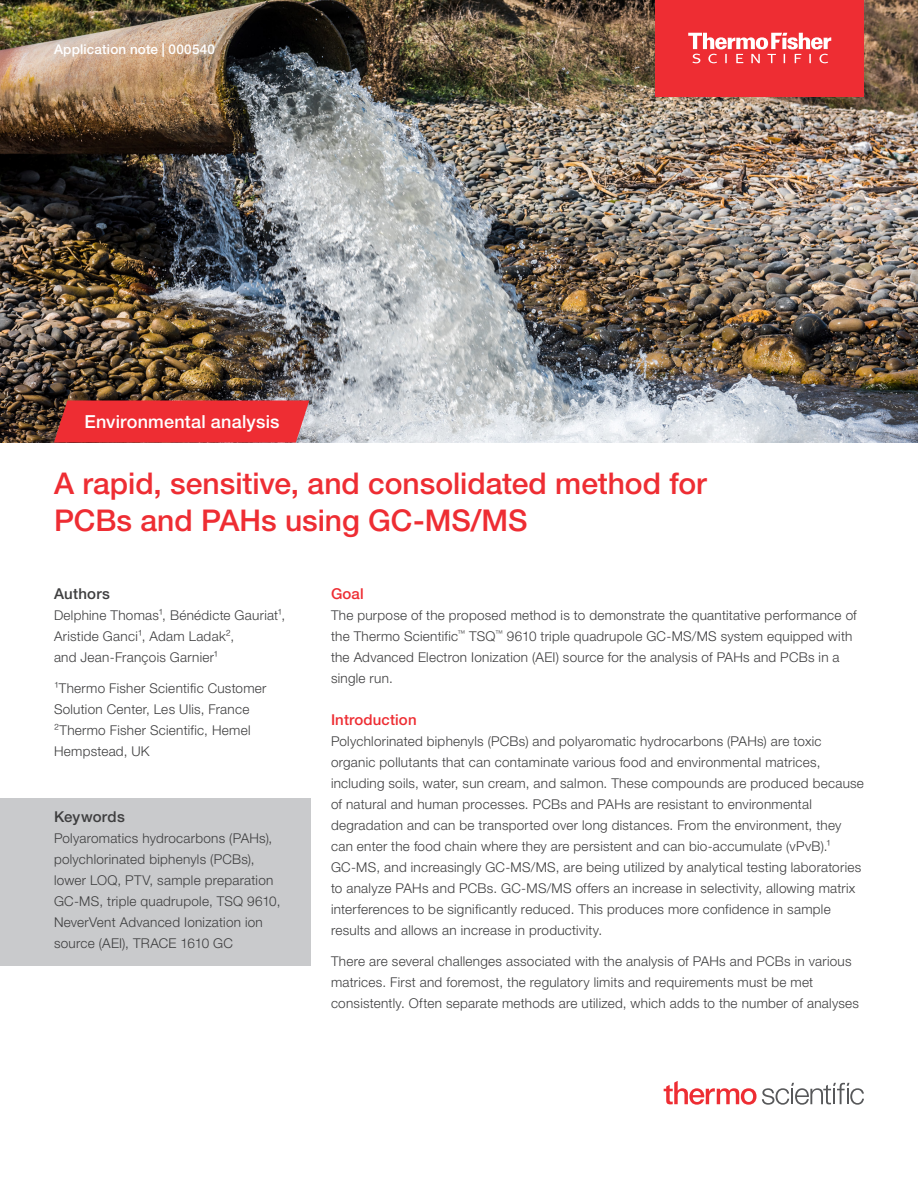
<style>
.page{position:relative;width:918px;height:1188px;background:#fff}
.page>*{position:absolute;margin:0;border:0;box-sizing:border-box;transform-origin:0 0}
.t1{font:500 30px/37.5px "Helvetica Neue LTW1 G";color:#ee2d33}
.t2{font:500 18px "Helvetica Neue LTW1 G";letter-spacing:.01em;color:#fff}
.t3{font:500 15px "Helvetica Neue LTW1 G";letter-spacing:.01em;color:#ee2d33}
.t4{font:500 15px "Helvetica Neue LTW1 G";letter-spacing:.02em;color:#3e3e3f}
.t5{font:300 13.5px/21px "Helvetica Neue LTW1 G";letter-spacing:.02em;color:#3e3e3f}
.t6{font:500 13.5px "Helvetica Neue LTW1 G";letter-spacing:.015em;color:#fff}
</style>
<div class="page">
<div style="left:0;top:798px;width:310px;height:167px;background:#c9cacc"></div>
<img style="left:0;top:0;width:918px;height:442px">
<svg style="left:54px;top:400px;width:255px;height:42px;background:#e63136"></svg>
<div style="left:656px;top:0;width:208px;height:96px;background:#ee2d33"></div>
<svg style="left:688px;top:33px;width:143px;height:30px"></svg>
<svg style="left:664px;top:1081px;width:200px;height:24px"></svg>
<p class="t6" style="left:54px;top:41px;width:162px">Application note | 000540</p>
<h2 class="t2" style="left:84px;top:411px;width:197px">Environmental analysis</h2>
<h1 class="t1" style="left:54px;top:465px;width:654px">A rapid, sensitive, and consolidated method for<br>PCBs and PAHs using GC-MS/MS</h1>
<p class="t4" style="left:54px;top:584px;width:58px">Authors</p>
<p class="t5" style="left:54px;top:604px;width:233px">Delphine Thomas¹, Bénédicte Gauriat¹,<br>Aristide Ganci¹, Adam Ladak²,<br>and Jean-François Garnier¹</p>
<p class="t5" style="left:54px;top:678px;width:214px">¹Thermo Fisher Scientific Customer<br>Solution Center, Les Ulis, France<br>²Thermo Fisher Scientific, Hemel<br>Hempstead, UK</p>
<p class="t4" style="left:54px;top:808px;width:72px">Keywords</p>
<p class="t5" style="left:54px;top:828px;width:228px">Polyaromatics hydrocarbons (PAHs), polychlorinated biphenyls (PCBs), lower LOQ, PTV, sample preparation GC-MS, triple quadrupole, TSQ 9610, NeverVent Advanced Ionization ion source (AEI), TRACE 1610 GC</p>
<p class="t3" style="left:331px;top:584px;width:34px">Goal</p>
<p class="t5" style="left:331px;top:604px;width:527px">The purpose of the proposed method is to demonstrate the quantitative performance of the Thermo Scientific<sup>™</sup> TSQ<sup>™</sup> 9610 triple quadrupole GC-MS/MS system equipped with the Advanced Electron Ionization (AEI) source for the analysis of PAHs and PCBs in a single run.</p>
<p class="t3" style="left:331px;top:710px;width:87px">Introduction</p>
<p class="t5" style="left:331px;top:730px;width:534px">Polychlorinated biphenyls (PCBs) and polyaromatic hydrocarbons (PAHs) are toxic organic pollutants that can contaminate various food and environmental matrices, including soils, water, sun cream, and salmon. These compounds are produced because of natural and human processes. PCBs and PAHs are resistant to environmental degradation and can be transported over long distances. From the environment, they can enter the food chain where they are persistent and can bio-accumulate (vPvB).¹<br>GC-MS, and increasingly GC-MS/MS, are being utilized by analytical testing laboratories to analyze PAHs and PCBs. GC-MS/MS offers an increase in selectivity, allowing matrix interferences to be significantly reduced. This produces more confidence in sample results and allows an increase in productivity.</p>
<p class="t5" style="left:331px;top:951px;width:530px">There are several challenges associated with the analysis of PAHs and PCBs in various matrices. First and foremost, the regulatory limits and requirements must be met consistently. Often separate methods are utilized, which adds to the number of analyses</p>
</div>
